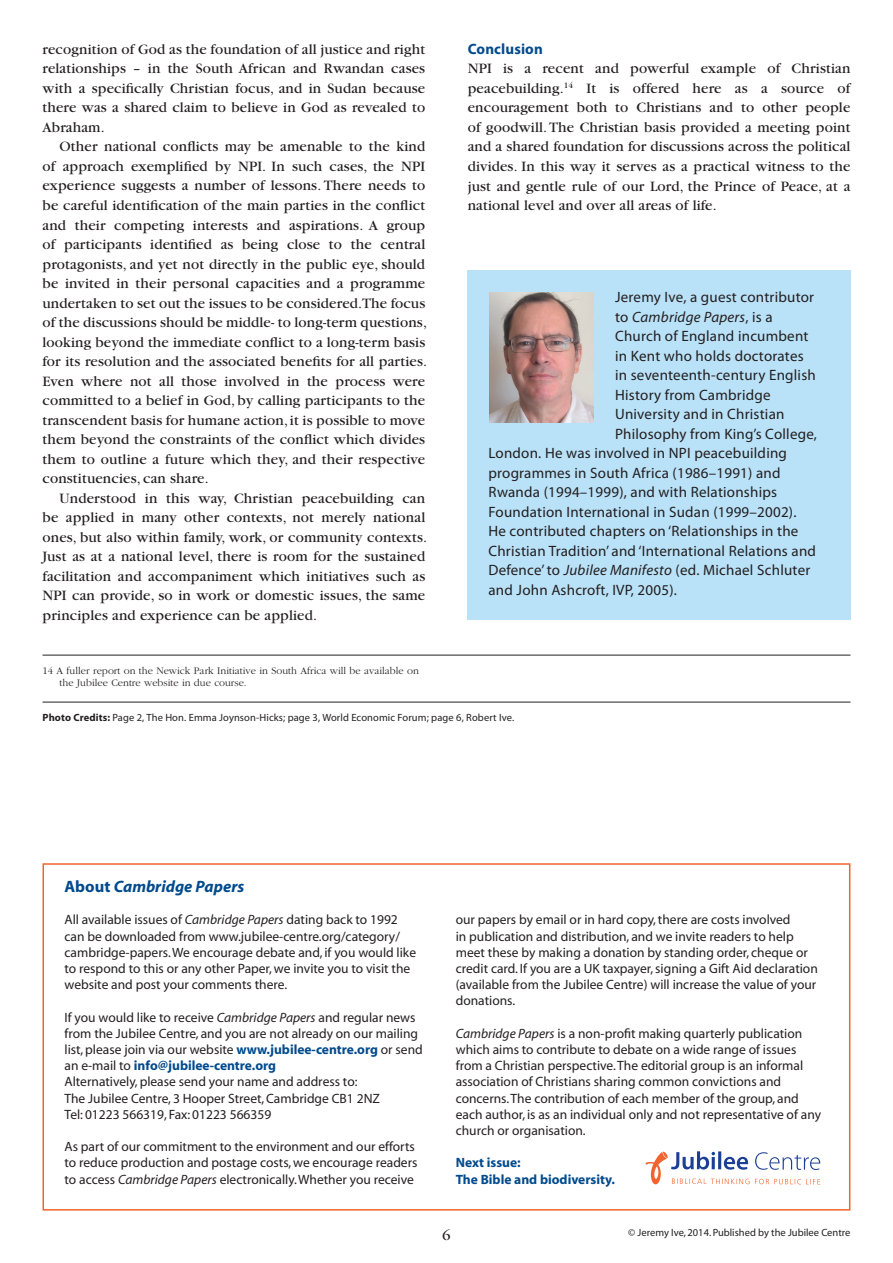
<style>
.page{position:relative;width:893px;height:1263px;background:#fff}
.page>*{position:absolute;margin:0;border:0;box-sizing:border-box;transform-origin:0 0}
.t1{font:italic 700 16.5px "Myriad";color:#004a8d}
.t2{font:15px/19.5px "Garamond";letter-spacing:.01em;color:#231f20;text-align:justify}
.t3{font:15px "Myriad Pro";letter-spacing:.015em;color:#231f20}
.t4{font:italic 15px "Myriad Pro";letter-spacing:.015em;color:#231f20}
.t5{font:700 15px "Myriad Pro";letter-spacing:.01em;color:#004a8d}
.t6{font:13.5px/16.2px "Myriad";color:#231f20}
.t7{font:700 13.5px/16.2px "Myriad";color:#004a8d}
.t8{font:300 10.5px/12.6px "Garamond";color:#231f20}
.t9{font:10.5px "Myriad Pro";letter-spacing:.01em;color:#231f20}
.t10{font:10.5px "Myriad";color:#231f20}
.s1{font-style:normal}
.s2{font-style:italic}
.s3{font-weight:700}
.s4{font-weight:700;color:#004a8d}
</style>
<div class="page">
<div style="left:43px;top:863px;width:807px;height:347px;border:2px solid #f2642f"></div>
<svg style="left:645px;top:1151px;width:175px;height:33px"></svg>
<div style="left:467px;top:270px;width:383px;height:350px;background:#b9e1f7"></div>
<img style="left:490px;top:293px;width:104px;height:129px">
<hr style="left:43px;top:702px;width:807px;height:1px;background:#231f20">
<hr style="left:43px;top:655px;width:807px;height:1px;background:#231f20">
<p class="t2" style="left:43px;top:40px;width:384px">recognition of God as the foundation of all justice and right relationships – in the South African and Rwandan cases with a specifically Christian focus, and in Sudan because there was a shared claim to believe in God as revealed to Abraham.</p>
<p class="t2" style="left:43px;top:137px;width:386px;text-align:left;text-indent:17px">Other national conflicts may be amenable to the kind of approach exemplified by NPI. In such cases, the NPI experience suggests a number of lessons. There needs to be careful identification of the main parties in the conflict and their competing interests and aspirations. A group of participants identified as being close to the central protagonists, and yet not directly in the public eye, should be invited in their personal capacities and a programme undertaken to set out the issues to be considered.The focus of the discussions should be middle- to long-term questions, looking beyond the immediate conflict to a long-term basis for its resolution and the associated benefits for all parties.<br>Even where not all those involved in the process were committed to a belief in God, by calling participants to the transcendent basis for humane action, it is possible to move them beyond the constraints of the conflict which divides them to outline a future which they, and their respective constituencies, can share.</p>
<p class="t2" style="left:43px;top:488px;width:386px;text-align:left;text-indent:17px">Understood in this way, Christian peacebuilding can be applied in many other contexts, not merely national ones, but also within family, work, or community contexts.<br>Just as at a national level, there is room for the sustained facilitation and accompaniment which initiatives such as NPI can provide, so in work or domestic issues, the same principles and experience can be applied.</p>
<p class="t8" style="left:60px;top:664px;width:361px;text-indent:-17px">14 A fuller report on the Newick Park Initiative in South Africa will be available on the Jubilee Centre website in due course.</p>
<p class="t5" style="left:468px;top:39px;width:77px">Conclusion</p>
<p class="t2" style="left:468px;top:59px;width:384px">NPI is a recent and powerful example of Christian peacebuilding.<sup>14</sup> It is offered here as a source of encouragement both to Christians and to other people of goodwill. The Christian basis provided a meeting point and a shared foundation for discussions across the political divides. In this way it serves as a practical witness to the just and gentle rule of our Lord, the Prince of Peace, at a national level and over all areas of life.</p>
<p class="t3" style="left:615px;top:288px;width:201px">Jeremy Ive, a guest contributor</p>
<p class="t4" style="left:615px;top:307px;width:159px"><span class="s1">to</span> Cambridge Papers<span class="s1">, is a</span></p>
<p class="t3" style="left:615px;top:327px;width:195px">Church of England incumbent</p>
<p class="t3" style="left:615px;top:346px;width:190px">in Kent who holds doctorates</p>
<p class="t3" style="left:615px;top:366px;width:202px">in seventeenth-century English</p>
<p class="t3" style="left:615px;top:385px;width:157px">History from Cambridge</p>
<p class="t3" style="left:615px;top:405px;width:171px">University and in Christian</p>
<p class="t3" style="left:615px;top:424px;width:203px">Philosophy from King’s College,</p>
<p class="t3" style="left:488px;top:444px;width:300px">London. He was involved in NPI peacebuilding</p>
<p class="t3" style="left:488px;top:463px;width:294px">programmes in South Africa (1986–1991) and</p>
<p class="t3" style="left:488px;top:483px;width:290px">Rwanda (1994–1999), and with Relationships</p>
<p class="t3" style="left:488px;top:502px;width:310px">Foundation International in Sudan (1999–2002).</p>
<p class="t3" style="left:488px;top:522px;width:311px">He contributed chapters on ‘Relationships in the</p>
<p class="t3" style="left:488px;top:541px;width:329px">Christian Tradition’ and ‘International Relations and</p>
<p class="t3" style="left:488px;top:561px;width:323px">Defence’ to <span class="s2">Jubilee Manifesto</span> (ed. Michael Schluter</p>
<p class="t3" style="left:488px;top:580px;width:190px">and John Ashcroft, IVP, 2005).</p>
<p class="t9" style="left:43px;top:711px;width:473px"><span class="s3">Photo Credits:</span> Page 2, The Hon. Emma Joynson-Hicks; page 3, World Economic Forum; page 6, Robert Ive.</p>
<p class="t1" style="left:65px;top:878px;width:181px"><span class="s1">About</span> Cambridge Papers</p>
<p class="t6" style="left:65px;top:912px;width:353px">All available issues of <span class="s2">Cambridge Papers</span> dating back to 1992 can be downloaded from www.jubilee-centre.org/category/ cambridge-papers. We encourage debate and, if you would like to respond to this or any other Paper, we invite you to visit the website and post your comments there.</p>
<p class="t6" style="left:65px;top:1009px;width:360px">If you would like to receive <span class="s2">Cambridge Papers</span> and regular news from the Jubilee Centre, and you are not already on our mailing list, please join via our website <span class="s4">www.jubilee-centre.org</span> or send an e-mail to <span class="s4">info@jubilee-centre.org<br></span>Alternatively, please send your name and address to:<br>The Jubilee Centre, 3 Hooper Street, Cambridge CB1 2NZ<br>Tel: 01223 566319, Fax: 01223 566359</p>
<p class="t6" style="left:65px;top:1139px;width:354px">As part of our commitment to the environment and our efforts to reduce production and postage costs, we encourage readers to access <span class="s2">Cambridge Papers</span> electronically. Whether you receive</p>
<p class="t6" style="left:456px;top:912px;width:364px">our papers by email or in hard copy, there are costs involved<br>in publication and distribution, and we invite readers to help meet these by making a donation by standing order, cheque or credit card. If you are a UK taxpayer, signing a Gift Aid declaration (available from the Jubilee Centre) will increase the value of your donations.</p>
<p class="t6" style="left:456px;top:1026px;width:367px"><span class="s2">Cambridge Papers</span> is a non-profit making quarterly publication which aims to contribute to debate on a wide range of issues from a Christian perspective. The editorial group is an informal association of Christians sharing common convictions and concerns. The contribution of each member of the group, and each author, is as an individual only and not representative of any church or organisation.</p>
<p class="t7" style="left:456px;top:1155px;width:161px">Next issue:<br>The Bible and biodiversity.</p>
<p class="t2" style="left:442px;top:1226px;width:9px">6</p>
<p class="t10" style="left:628px;top:1227px;width:224px">© Jeremy Ive, 2014. Published by the Jubilee Centre</p>
</div>
